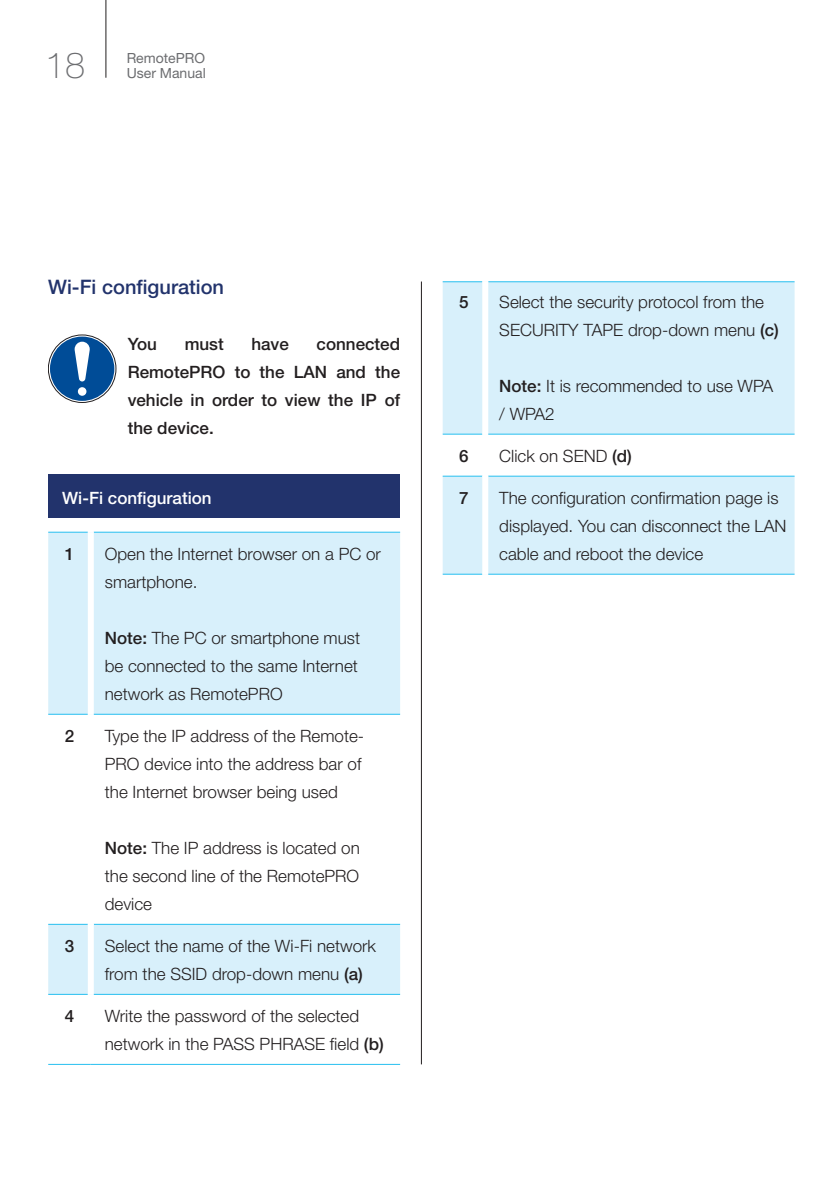
<style>
.page{position:relative;width:840px;height:1191px;background:#fff}
.page>*{position:absolute;margin:0;border:0;box-sizing:border-box;transform-origin:0 0}
.t1{font:100 36px "Helvetica Neue LT Pro";color:#6c6d70}
.XX___100___Copy___He{font:500 20px "Helvetica Neue LT Pro";color:#22336c}
.XX___100___Wide___Co{font:300 17px/28px "Helvetica Neue LT Pro";color:#231f20}
.XX___100___Copy___No{font:500 17px/28px "Helvetica Neue LT Pro";color:#231f20;text-align:justify}
.XX___100___Wide___Co-2{font:500 17px "Helvetica Neue LT Pro";color:#fff}
.XX___100___Wide___Co-3{font:500 17px "Helvetica Neue LT Pro";color:#231f20}
.t2{font:14px "Helvetica Neue LT Pro";color:#6c6d70}
.s1{font-weight:500}
</style>
<div class="page">
<hr style="left:105px;top:0;width:1px;height:78px;background:#231f20">
<div style="left:48px;top:474px;width:352px;height:44px;background:#22336c"></div>
<svg style="left:48px;top:533px;width:352px;height:461px;fill:#d8f0fb"></svg>
<hr style="left:48px;top:714px;width:40px;height:1px;background:#26bff0">
<hr style="left:48px;top:994px;width:40px;height:1px;background:#26bff0">
<hr style="left:94px;top:532px;width:306px;height:1px;background:#26bff0">
<hr style="left:94px;top:924px;width:306px;height:1px;background:#26bff0">
<hr style="left:91px;top:1064px;width:309px;height:1px;background:#26bff0">
<hr style="left:48px;top:532px;width:40px;height:1px;background:#26bff0">
<hr style="left:48px;top:924px;width:40px;height:1px;background:#26bff0">
<hr style="left:48px;top:1064px;width:43px;height:1px;background:#26bff0">
<div style="left:88px;top:532px;width:6px;height:182px;background:#fff"></div>
<div style="left:88px;top:924px;width:6px;height:70px;background:#fff"></div>
<hr style="left:94px;top:714px;width:306px;height:1px;background:#26bff0">
<hr style="left:94px;top:994px;width:306px;height:1px;background:#26bff0">
<hr style="left:420px;top:281px;width:1px;height:783px;background:#231f20">
<svg style="left:48px;top:335px;width:68px;height:67px"></svg>
<div style="left:48px;top:335px;width:68px;height:67px;border:1px solid #231f20;border-radius:50%"></div>
<div style="left:50px;top:336px;width:64px;height:65px;background:#004c97;border-radius:50%"></div>
<svg style="left:75px;top:342px;width:15px;height:39px"></svg>
<div style="left:78px;top:387px;width:8px;height:9px;background:#fff;border-radius:50%"></div>
<div style="left:442px;top:282px;width:352px;height:292px;background:#d8f0fb"></div>
<svg style="left:442px;top:434px;width:352px;height:42px"></svg>
<hr style="left:442px;top:434px;width:40px;height:1px;background:#26bff0">
<hr style="left:442px;top:574px;width:40px;height:1px;background:#26bff0">
<hr style="left:488px;top:281px;width:306px;height:1px;background:#26bff0">
<hr style="left:488px;top:476px;width:306px;height:1px;background:#26bff0">
<hr style="left:442px;top:281px;width:40px;height:1px;background:#26bff0">
<hr style="left:442px;top:476px;width:40px;height:1px;background:#26bff0">
<div style="left:482px;top:281px;width:6px;height:153px;background:#fff"></div>
<div style="left:482px;top:476px;width:6px;height:98px;background:#fff"></div>
<hr style="left:488px;top:434px;width:306px;height:1px;background:#26bff0">
<hr style="left:488px;top:574px;width:306px;height:1px;background:#26bff0">
<h1 class="t1" style="left:45px;top:44px;width:42px">18</h1>
<p class="t2" style="left:127px;top:49px;width:80px">RemotePRO</p>
<p class="t2" style="left:127px;top:64px;width:81px">User Manual</p>
<p class="XX___100___Copy___He" style="left:48px;top:275px;width:177px">Wi-Fi configuration</p>
<p class="XX___100___Copy___No" style="left:128px;top:330px;width:31px">You</p>
<p class="XX___100___Copy___No" style="left:184px;top:330px;width:41px">must</p>
<p class="XX___100___Copy___No" style="left:251px;top:330px;width:39px">have</p>
<p class="XX___100___Copy___No" style="left:128px;top:330px;width:274px;text-indent:189px">connected RemotePRO to the LAN and the vehicle in order to view the IP of the device.</p>
<p class="XX___100___Wide___Co-2" style="left:62px;top:488px;width:151px">Wi-Fi configuration</p>
<p class="XX___100___Wide___Co-3" style="left:65px;top:544px;width:11px">1</p>
<p class="XX___100___Wide___Co" style="left:105px;top:540px;width:277px">Open the Internet browser on a PC or smartphone.</p>
<p class="XX___100___Wide___Co" style="left:105px;top:624px;width:257px"><span class="s1">Note:</span> The PC or smartphone must be connected to the same Internet network as RemotePRO</p>
<p class="XX___100___Wide___Co-3" style="left:65px;top:726px;width:11px">2</p>
<p class="XX___100___Wide___Co" style="left:105px;top:722px;width:261px">Type the IP address of the Remote-<br>PRO device into the address bar of the Internet browser being used</p>
<p class="XX___100___Wide___Co" style="left:105px;top:834px;width:256px;text-align:justify"><span class="s1">Note:</span> The IP address is located on the second line of the RemotePRO device</p>
<p class="XX___100___Wide___Co-3" style="left:65px;top:936px;width:11px">3</p>
<p class="XX___100___Wide___Co" style="left:105px;top:932px;width:272px">Select the name of the Wi-Fi network from the SSID drop-down menu <span class="s1">(a)</span></p>
<p class="XX___100___Wide___Co-3" style="left:65px;top:1006px;width:11px">4</p>
<p class="XX___100___Wide___Co" style="left:105px;top:1002px;width:280px">Write the password of the selected network in the PASS PHRASE field <span class="s1">(b)</span></p>
<p class="XX___100___Wide___Co-3" style="left:459px;top:292px;width:11px">5</p>
<p class="XX___100___Wide___Co" style="left:499px;top:288px;width:281px">Select the security protocol from the<br>SECURITY TAPE drop-down menu <span class="s1">(c)</span></p>
<p class="XX___100___Wide___Co" style="left:499px;top:372px;width:275px"><span class="s1">Note:</span> It is recommended to use WPA / WPA2</p>
<p class="XX___100___Wide___Co-3" style="left:459px;top:446px;width:11px">6</p>
<p class="XX___100___Wide___Co" style="left:499px;top:442px;width:134px">Click on SEND <span class="s1">(d)</span></p>
<p class="XX___100___Wide___Co-3" style="left:459px;top:488px;width:11px">7</p>
<p class="XX___100___Wide___Co" style="left:499px;top:484px;width:288px">The configuration confirmation page is displayed. You can disconnect the LAN cable and reboot the device</p>
</div>
